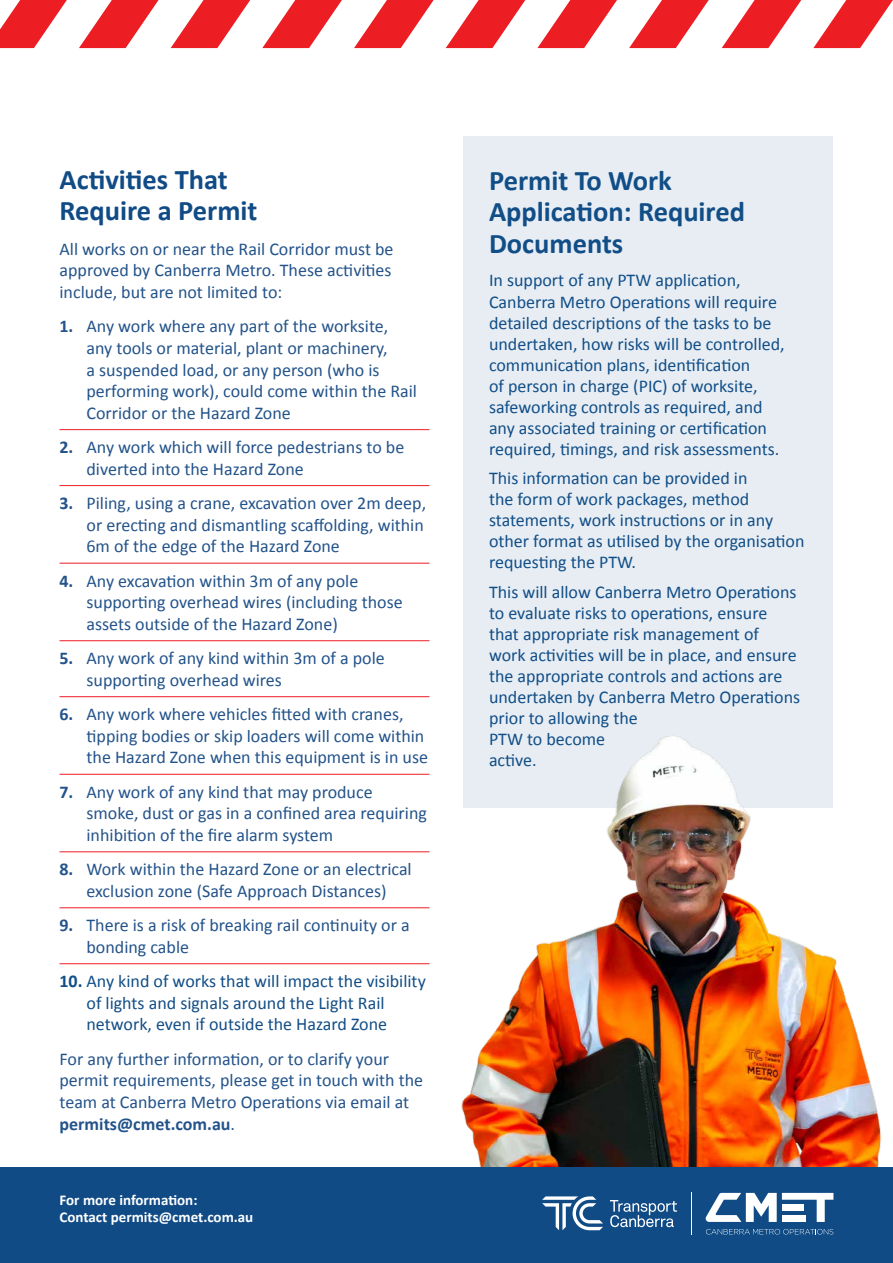
<style>
.page{position:relative;width:893px;height:1263px;background:#fff}
.page>*{position:absolute;margin:0;border:0;box-sizing:border-box;transform-origin:0 0}
.t1{font:700 28.5px/31.5px "Calibri";color:#114e87}
.t2{font:700 28.5px/31.5px "Calibri";color:#104b86}
.t3{font:18px/21.6px "Calibri";color:#23538a}
.t4{font:18px/21px "Calibri";color:#114e87}
.t5{font:700 15px/16.5px "Calibri";color:#fff}
.s1{font-weight:700}
</style>
<div class="page">
<svg style="left:0;top:0;width:67px;height:48px"></svg>
<svg style="left:79px;top:0;width:80px;height:48px"></svg>
<svg style="left:171px;top:0;width:79px;height:48px"></svg>
<svg style="left:262px;top:0;width:80px;height:48px"></svg>
<svg style="left:354px;top:0;width:80px;height:48px"></svg>
<svg style="left:446px;top:0;width:79px;height:48px"></svg>
<svg style="left:537px;top:0;width:80px;height:48px"></svg>
<svg style="left:629px;top:0;width:80px;height:48px"></svg>
<svg style="left:722px;top:0;width:79px;height:48px"></svg>
<svg style="left:813px;top:0;width:80px;height:48px"></svg>
<div style="left:463px;top:136px;width:370px;height:672px;background:#e7edf3"></div>
<img style="left:456px;top:736px;width:437px;height:432px">
<hr style="left:60px;top:429px;width:369px;height:1px;background:#ed1d24">
<hr style="left:60px;top:485px;width:369px;height:1px;background:#ed1d24">
<hr style="left:60px;top:563px;width:369px;height:1px;background:#ed1d24">
<hr style="left:60px;top:640px;width:369px;height:1px;background:#ed1d24">
<hr style="left:60px;top:696px;width:369px;height:1px;background:#ed1d24">
<hr style="left:60px;top:774px;width:369px;height:1px;background:#ed1d24">
<hr style="left:60px;top:851px;width:369px;height:1px;background:#ed1d24">
<hr style="left:60px;top:907px;width:369px;height:1px;background:#ed1d24">
<hr style="left:60px;top:963px;width:369px;height:1px;background:#ed1d24">
<div style="left:0;top:1168px;width:893px;height:95px;background:#104b86"></div>
<hr style="left:691px;top:1192px;width:1px;height:43px;background:#fff">
<svg style="left:610px;top:1200px;width:67px;height:27px"></svg>
<svg style="left:542px;top:1196px;width:61px;height:34px"></svg>
<svg style="left:706px;top:1229px;width:127px;height:5px"></svg>
<svg style="left:706px;top:1193px;width:127px;height:29px"></svg>
<h1 class="t2" style="left:60px;top:162px;width:199px">Activities That<br>Require a Permit</h1>
<p class="t3" style="left:60px;top:237px;width:336px;text-align:justify">All works on or near the Rail Corridor must be approved by Canberra Metro. These activities include, but are not limited to:</p>
<p class="t3" style="left:87px;top:315px;width:332px;text-indent:-27px"><span class="s1">1.</span> Any work where any part of the worksite, any tools or material, plant or machinery,<br>a suspended load, or any person (who is performing work), could come within the Rail Corridor or the Hazard Zone</p>
<p class="t3" style="left:87px;top:435px;width:319px;text-indent:-27px"><span class="s1">2.</span> Any work which will force pedestrians to be diverted into the Hazard Zone</p>
<p class="t3" style="left:87px;top:491px;width:341px;text-indent:-27px"><span class="s1">3.</span> Piling, using a crane, excavation over 2m deep, or erecting and dismantling scaffolding, within<br>6m of the edge of the Hazard Zone</p>
<p class="t3" style="left:87px;top:569px;width:318px;text-indent:-27px"><span class="s1">4.</span> Any excavation within 3m of any pole supporting overhead wires (including those assets outside of the Hazard Zone)</p>
<p class="t3" style="left:87px;top:647px;width:300px;text-indent:-27px"><span class="s1">5.</span> Any work of any kind within 3m of a pole supporting overhead wires</p>
<p class="t3" style="left:87px;top:702px;width:343px;text-indent:-27px"><span class="s1">6.</span> Any work where vehicles fitted with cranes, tipping bodies or skip loaders will come within the Hazard Zone when this equipment is in use</p>
<p class="t3" style="left:87px;top:780px;width:342px;text-indent:-27px"><span class="s1">7.</span> Any work of any kind that may produce smoke, dust or gas in a confined area requiring inhibition of the fire alarm system</p>
<p class="t3" style="left:60px;top:858px;width:354px;text-align:center"><span class="s1">8.</span> Work within the Hazard Zone or an electrical exclusion zone (Safe Approach Distances)</p>
<p class="t3" style="left:87px;top:914px;width:325px;text-indent:-27px"><span class="s1">9.</span> There is a risk of breaking rail continuity or a bonding cable</p>
<p class="t4" style="left:87px;top:970px;width:341px;line-height:21.6px;text-indent:-27px"><span class="s1">10.</span> Any kind of works that will impact the visibility of lights and signals around the Light Rail network, even if outside the Hazard Zone</p>
<p class="t3" style="left:60px;top:1047px;width:365px">For any further information, or to clarify your permit requirements, please get in touch with the team at Canberra Metro Operations via email at <span class="s1">permits@cmet.com.au</span>.</p>
<p class="t5" style="left:60px;top:1191px;width:195px">For more information:<br>Contact permits@cmet.com.au</p>
<h1 class="t1" style="left:489px;top:163px;width:258px">Permit To Work<br>Application: Required<br>Documents</h1>
<p class="t4" style="left:489px;top:269px;width:297px">In support of any PTW application, Canberra Metro Operations will require detailed descriptions of the tasks to be undertaken, how risks will be controlled, communication plans, identification<br>of person in charge (PIC) of worksite, safeworking controls as required, and any associated training or certification required, timings, and risk assessments.</p>
<p class="t4" style="left:489px;top:467px;width:317px">This information can be provided in<br>the form of work packages, method statements, work instructions or in any other format as utilised by the organisation requesting the PTW.</p>
<p class="t4" style="left:489px;top:580px;width:313px">This will allow Canberra Metro Operations to evaluate risks to operations, ensure that appropriate risk management of<br>work activities will be in place, and ensure the appropriate controls and actions are undertaken by Canberra Metro Operations prior to allowing the<br>PTW to become<br>active.</p>
</div>
